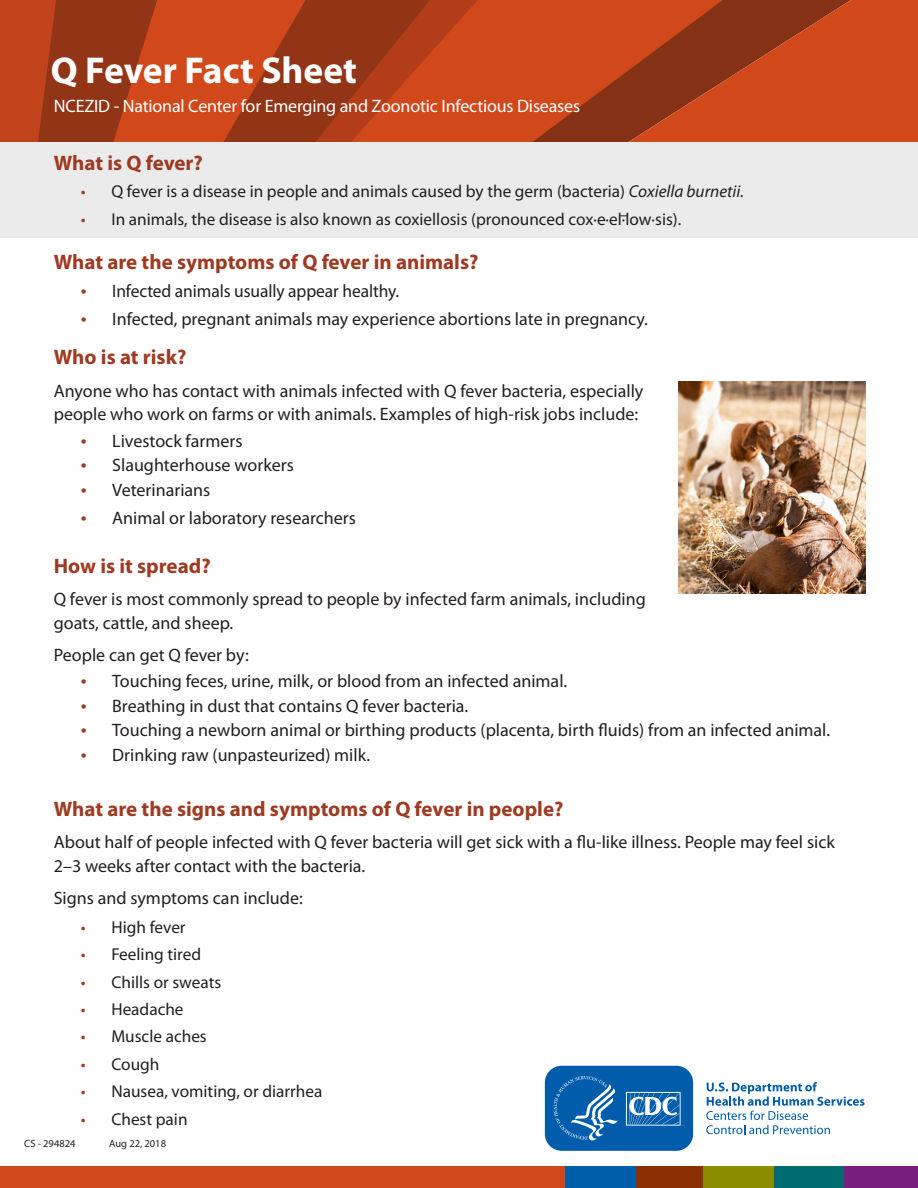
<style>
.page{position:relative;width:918px;height:1188px;background:#fff}
.page>*{position:absolute;margin:0;border:0;box-sizing:border-box;transform-origin:0 0}
.t1{font:700 37.5px "Myriad Pro";color:#fff}
.t2{font:700 21px "Myriad Pro";color:#9f3b22}
.t3{font:700 21px "Myriad Pro";color:#9f3a22}
.t4{font:18px/24px "Myriad Pro";color:#231f20}
.t5{font:18px "Myriad Pro";letter-spacing:-.01em;color:#fff}
.t6{font:17.25px "Myriad Pro";color:#231f20}
.t7{font:10.5px "Myriad Pro";color:#231f20}
.s1{color:#a03a22}
.s2{font-style:italic}
.s3{font-size:21px;color:#a03a22}
</style>
<div class="page">
<svg style="left:0;top:0;width:344px;height:143px;background:#b03f1a"></svg>
<svg style="left:344px;top:0;width:178px;height:143px;background:#bf431a"></svg>
<svg style="left:522px;top:0;width:94px;height:143px;background:#c2441a"></svg>
<svg style="left:616px;top:0;width:302px;height:143px;background:#b9421a"></svg>
<div style="left:0;top:143px;width:918px;height:95px;background:#ebebec"></div>
<div style="left:0;top:1167px;width:914px;height:21px;background:#d1481a"></div>
<div style="left:634px;top:1167px;width:70px;height:21px;background:#8c3003"></div>
<div style="left:704px;top:1167px;width:70px;height:21px;background:#8c8c00"></div>
<div style="left:774px;top:1167px;width:70px;height:21px;background:#006b70"></div>
<div style="left:844px;top:1167px;width:74px;height:21px;background:#781c7d"></div>
<div style="left:565px;top:1167px;width:70px;height:21px;background:#005daa"></div>
<img style="left:679px;top:382px;width:187px;height:212px">
<svg style="left:706px;top:1082px;width:159px;height:52px"></svg>
<svg style="left:544px;top:1065px;width:150px;height:86px;background:#2574b7"></svg>
<h1 class="t1" style="left:51px;top:49px;width:308px">Q Fever Fact Sheet</h1>
<p class="t5" style="left:54px;top:96px;width:528px">NCEZID - National Center for Emerging and Zoonotic Infectious Diseases</p>
<p class="t2" style="left:54px;top:151px;width:151px">What is Q fever?</p>
<p class="t6" style="left:81px;top:182px;width:665px"><span class="s1">•</span> Q fever is a disease in people and animals caused by the germ (bacteria) <span class="s2">Coxiella burnetii.</span></p>
<p class="t6" style="left:81px;top:210px;width:602px"><span class="s1">•</span> In animals, the disease is also known as coxiellosis (pronounced cox·e·el·low·sis).</p>
<p class="t3" style="left:54px;top:250px;width:426px">What are the symptoms of Q fever in animals?</p>
<p class="t4" style="left:81px;top:279px;width:320px"><span class="s3">•</span> Infected animals usually appear healthy.</p>
<p class="t4" style="left:81px;top:307px;width:569px"><span class="s3">•</span> Infected, pregnant animals may experience abortions late in pregnancy.</p>
<p class="t2" style="left:54px;top:346px;width:134px">Who is at risk?</p>
<p class="t4" style="left:54px;top:379px;width:591px">Anyone who has contact with animals infected with Q fever bacteria, especially people who work on farms or with animals. Examples of high-risk jobs include:</p>
<p class="t4" style="left:81px;top:429px;width:163px"><span class="s3">•</span> Livestock farmers</p>
<p class="t4" style="left:81px;top:454px;width:215px"><span class="s3">•</span> Slaughterhouse workers</p>
<p class="t4" style="left:81px;top:478px;width:131px"><span class="s3">•</span> Veterinarians</p>
<p class="t4" style="left:81px;top:506px;width:277px"><span class="s3">•</span> Animal or laboratory researchers</p>
<p class="t2" style="left:54px;top:554px;width:158px">How is it spread?</p>
<p class="t4" style="left:54px;top:587px;width:594px">Q fever is most commonly spread to people by infected farm animals, including goats, cattle, and sheep.</p>
<p class="t4" style="left:54px;top:643px;width:196px">People can get Q fever by:</p>
<p class="t4" style="left:81px;top:669px;width:488px"><span class="s3">•</span> Touching feces, urine, milk, or blood from an infected animal.</p>
<p class="t4" style="left:81px;top:694px;width:389px"><span class="s3">•</span> Breathing in dust that contains Q fever bacteria.</p>
<p class="t4" style="left:81px;top:719px;width:751px"><span class="s3">•</span> Touching a newborn animal or birthing products (placenta, birth fluids) from an infected animal.</p>
<p class="t4" style="left:81px;top:743px;width:291px"><span class="s3">•</span> Drinking raw (unpasteurized) milk.</p>
<p class="t2" style="left:54px;top:797px;width:511px">What are the signs and symptoms of Q fever in people?</p>
<p class="t4" style="left:54px;top:830px;width:783px">About half of people infected with Q fever bacteria will get sick with a flu-like illness. People may feel sick<br>2–3 weeks after contact with the bacteria.</p>
<p class="t4" style="left:54px;top:886px;width:251px">Signs and symptoms can include:</p>
<p class="t6" style="left:81px;top:917px;width:106px"><span class="s1">•</span> High fever</p>
<p class="t6" style="left:81px;top:945px;width:122px"><span class="s1">•</span> Feeling tired</p>
<p class="t6" style="left:81px;top:972px;width:142px"><span class="s1">•</span> Chills or sweats</p>
<p class="t6" style="left:81px;top:1000px;width:104px"><span class="s1">•</span> Headache</p>
<p class="t6" style="left:81px;top:1027px;width:128px"><span class="s1">•</span> Muscle aches</p>
<p class="t6" style="left:81px;top:1055px;width:80px"><span class="s1">•</span> Cough</p>
<p class="t6" style="left:81px;top:1082px;width:243px"><span class="s1">•</span> Nausea, vomiting, or diarrhea</p>
<p class="t6" style="left:81px;top:1110px;width:108px"><span class="s1">•</span> Chest pain</p>
<p class="t7" style="left:24px;top:1137px;width:53px">CS - 294824</p>
<p class="t7" style="left:109px;top:1137px;width:58px">Aug 22, 2018</p>
</div>
